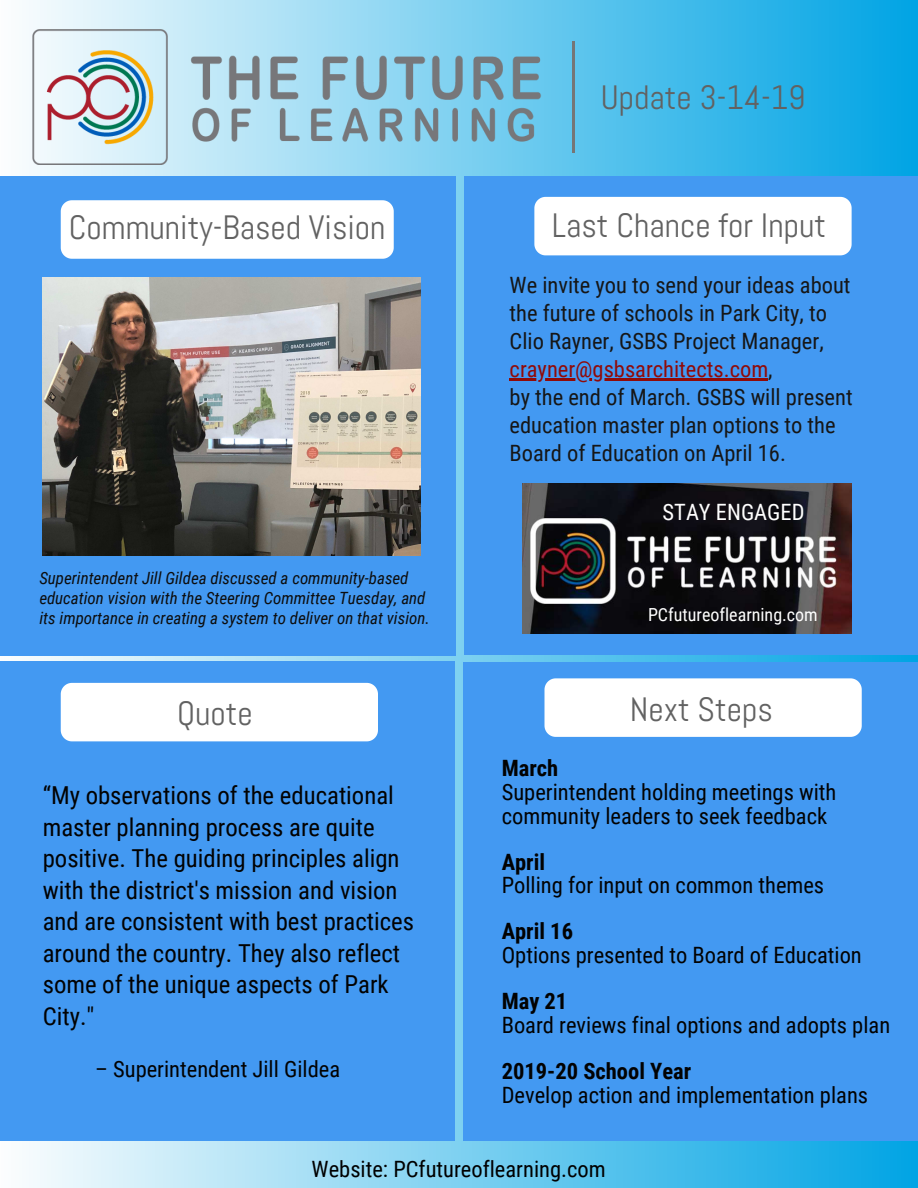
<style>
.page{position:relative;width:918px;height:1188px;background:#fff}
.page>*{position:absolute;margin:0;border:0;box-sizing:border-box;transform-origin:0 0}
.t1{font:33.75px "Abel";color:#626262}
.t2{font:24.75px/31.5px "Roboto Condensed";color:#020202}
.t3{font:22.5px/23.7px "Roboto Condensed";color:#020202}
.t4{font:22.5px/28.2px "Roboto Condensed";color:#161616}
.t5{font:700 22.5px "Roboto Condensed";color:#020202}
.t6{font:22.5px "Roboto Condensed";color:#000}
.t7{font:22.5px "Roboto Condensed";color:#fff}
.t8{font:18px "Roboto Condensed";color:#fff}
.t9{font:italic 16.8px/20.2px "Roboto Condensed";color:#0d0d0d}
.s1{color:#900a08}
</style>
<div class="page">
<div style="left:0;top:0;width:918px;height:1188px;background:linear-gradient(to right,#f7fafc,#02a4e5)"></div>
<img style="left:33px;top:29px;width:511px;height:135px">
<hr style="left:573px;top:42px;width:2px;height:111px;background:#767676">
<div style="left:0;top:177px;width:456px;height:479px;background:#4399f2"></div>
<div style="left:0;top:661px;width:455px;height:480px;background:#4399f2"></div>
<div style="left:464px;top:663px;width:454px;height:478px;background:#4399f2"></div>
<div style="left:465px;top:177px;width:453px;height:478px;background:#4399f2"></div>
<div style="left:534px;top:197px;width:318px;height:58px;background:#fff"></div>
<div style="left:61px;top:200px;width:333px;height:59px;background:#fff"></div>
<div style="left:61px;top:683px;width:317px;height:58px;background:#fff"></div>
<div style="left:544px;top:678px;width:318px;height:59px;background:#fff"></div>
<hr style="left:510px;top:378px;width:258px;height:2px;background:#900a08">
<img style="left:43px;top:278px;width:378px;height:278px">
<img style="left:522px;top:484px;width:330px;height:149px">
<h1 class="t1" style="left:601px;top:76px;width:206px">Update 3-14-19</h1>
<h1 class="t1" style="left:69px;top:205px;width:318px">Community-Based Vision</h1>
<h1 class="t1" style="left:552px;top:204px;width:276px">Last Chance for Input</h1>
<p class="t4" style="left:510px;top:270px;width:345px">We invite you to send your ideas about the future of schools in Park City, to Clio Rayner, GSBS Project Manager, <span class="s1">crayner@gsbsarchitects.com</span>,<br>by the end of March. GSBS will present education master plan options to the Board of Education on April 16.</p>
<p class="t9" style="left:39px;top:567px;width:392px">Superintendent Jill Gildea discussed a community-based education vision with the Steering Committee Tuesday, and its importance in creating a system to deliver on that vision.</p>
<p class="t7" style="left:663px;top:496px;width:143px">STAY ENGAGED</p>
<p class="t8" style="left:648px;top:602px;width:171px">PCfutureoflearning.com</p>
<h1 class="t1" style="left:177px;top:691px;width:77px">Quote</h1>
<h1 class="t1" style="left:630px;top:688px;width:145px">Next Steps</h1>
<p class="t2" style="left:43px;top:779px;width:373px">“My observations of the educational master planning process are quite positive. The guiding principles align with the district's mission and vision and are consistent with best practices around the country. They also reflect some of the unique aspects of Park City."</p>
<p class="t3" style="left:95px;top:1056px;width:247px">– Superintendent Jill Gildea</p>
<p class="t5" style="left:502px;top:752px;width:58px">March</p>
<p class="t3" style="left:502px;top:779px;width:336px">Superintendent holding meetings with community leaders to seek feedback</p>
<p class="t5" style="left:502px;top:846px;width:45px">April</p>
<p class="t3" style="left:502px;top:873px;width:324px">Polling for input on common themes</p>
<p class="t5" style="left:502px;top:916px;width:73px">April 16</p>
<p class="t3" style="left:502px;top:942px;width:362px">Options presented to Board of Education</p>
<p class="t5" style="left:502px;top:985px;width:67px">May 21</p>
<p class="t3" style="left:502px;top:1012px;width:390px">Board reviews final options and adopts plan</p>
<p class="t5" style="left:502px;top:1055px;width:191px">2019-20 School Year</p>
<p class="t3" style="left:502px;top:1082px;width:368px">Develop action and implementation plans</p>
<p class="t6" style="left:312px;top:1153px;width:296px">Website: PCfutureoflearning.com</p>
</div>
